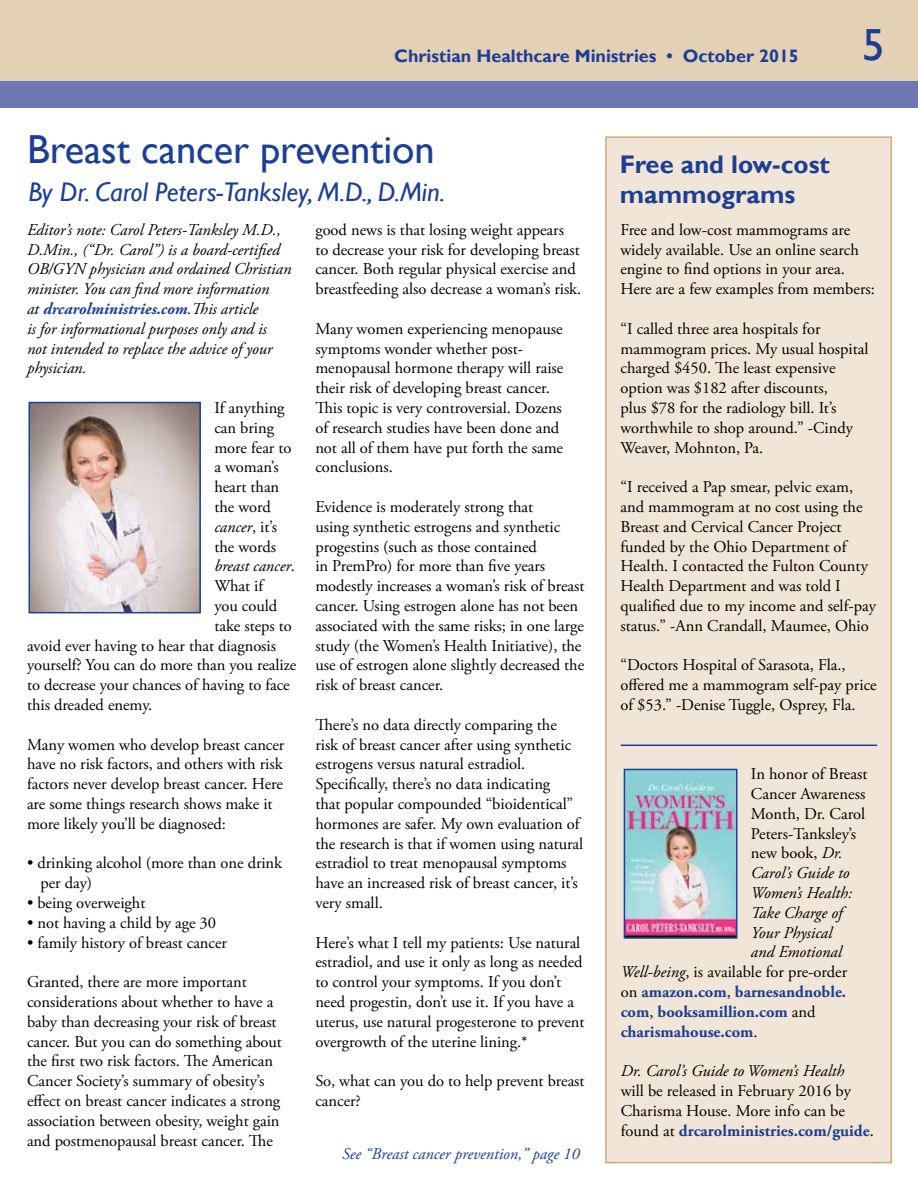
<style>
.page{position:relative;width:918px;height:1188px;background:#fff}
.page>*{position:absolute;margin:0;border:0;box-sizing:border-box;transform-origin:0 0}
.t1{font:45px "Gill Sans";color:#1c3e94}
.t2{font:40.5px "Gill Sans";letter-spacing:-.005em;color:#1c3e94}
.t3{font:italic 27px "Gill Sans";color:#1c3e94}
.t4{font:700 25.5px/30.6px "Gill Sans";color:#1c3e94}
.t5{font:700 18px "Gill Sans";color:#1c3e94}
.t6{font:16.5px/19.8px "Adobe Garamond Pro";letter-spacing:-.005em;color:#000}
.t7{font:italic 16.5px/19.8px "Adobe Garamond Pro";letter-spacing:-.005em;color:#000}
.t8{font:700 16.5px "Adobe Garamond Pro";color:#1c3e94}
.t9{font:italic 16.5px "Adobe Garamond Pro";color:#1c3e94}
.s1{font-weight:700;color:#1c3e94}
.s2{font-style:normal}
.s3{font-style:italic}
.s4{font-weight:400;color:#000}
</style>
<div class="page">
<div style="left:0;top:0;width:918px;height:81px;background:#e4d0b5"></div>
<div style="left:0;top:81px;width:918px;height:27px;background:#6f76b4"></div>
<div style="left:605px;top:136px;width:287px;height:1027px;background:#f0e5d6;border:2px solid #cfab7a"></div>
<img style="left:32px;top:405px;width:166px;height:205px">
<div style="left:29px;top:402px;width:172px;height:211px;border:2px solid #1c3e94"></div>
<img style="left:627px;top:772px;width:107px;height:164px">
<div style="left:624px;top:769px;width:113px;height:170px;border:2px solid #1c3e94"></div>
<hr style="left:621px;top:745px;width:256px;height:1px;background:#1c3e94">
<p class="t5" style="left:394px;top:45px;width:406px">Christian Healthcare Ministries • October 2015</p>
<h1 class="t1" style="left:862px;top:18px;width:24px">5</h1>
<h2 class="t2" style="left:27px;top:125px;width:409px">Breast cancer prevention</h2>
<h3 class="t3" style="left:29px;top:176px;width:418px">By Dr. Carol Peters-Tanksley, M.D., D.Min.</h3>
<p class="t7" style="left:27px;top:220px;width:266px">Editor’s note: Carol Peters-Tanksley M.D., D.Min., (“Dr. Carol”) is a board-certified OB/GYN physician and ordained Christian minister. You can find more information<br>at <span class="s1">drcarolministries.com</span>.This article<br>is for informational purposes only and is<br>not intended to replace the advice of your physician.</p>
<p class="t6" style="left:214px;top:398px;width:72px">If anything</p>
<p class="t6" style="left:214px;top:418px;width:61px">can bring</p>
<p class="t6" style="left:214px;top:438px;width:79px">more fear to</p>
<p class="t6" style="left:214px;top:458px;width:66px">a woman’s</p>
<p class="t6" style="left:214px;top:478px;width:66px">heart than</p>
<p class="t6" style="left:214px;top:497px;width:58px">the word</p>
<p class="t7" style="left:214px;top:517px;width:64px">cancer<span class="s2">, it’s</span></p>
<p class="t6" style="left:214px;top:537px;width:63px">the words</p>
<p class="t7" style="left:214px;top:557px;width:82px">breast cancer<span class="s2">.</span></p>
<p class="t6" style="left:214px;top:577px;width:50px">What if</p>
<p class="t6" style="left:214px;top:596px;width:64px">you could</p>
<p class="t6" style="left:214px;top:616px;width:79px">take steps to</p>
<p class="t6" style="left:27px;top:636px;width:251px">avoid ever having to hear that diagnosis</p>
<p class="t6" style="left:27px;top:656px;width:271px">yourself? You can do more than you realize</p>
<p class="t6" style="left:27px;top:676px;width:264px">to decrease your chances of having to face</p>
<p class="t6" style="left:27px;top:695px;width:127px">this dreaded enemy.</p>
<p class="t6" style="left:27px;top:735px;width:259px">Many women who develop breast cancer have no risk factors, and others with risk factors never develop breast cancer. Here are some things research shows make it more likely you’ll be diagnosed:</p>
<p class="t6" style="left:41px;top:854px;width:243px;text-indent:-13px">• drinking alcohol (more than one drink per day)</p>
<p class="t6" style="left:27px;top:893px;width:120px">• being overweight</p>
<p class="t6" style="left:27px;top:913px;width:191px">• not having a child by age 30</p>
<p class="t6" style="left:27px;top:933px;width:202px">• family history of breast cancer</p>
<p class="t6" style="left:27px;top:973px;width:256px">Granted, there are more important considerations about whether to have a baby than decreasing your risk of breast cancer. But you can do something about the first two risk factors. The American Cancer Society’s summary of obesity’s effect on breast cancer indicates a strong association between obesity, weight gain and postmenopausal breast cancer. The</p>
<p class="t6" style="left:315px;top:220px;width:267px">good news is that losing weight appears<br>to decrease your risk for developing breast cancer. Both regular physical exercise and breastfeeding also decrease a woman’s risk.</p>
<p class="t6" style="left:315px;top:319px;width:250px">Many women experiencing menopause symptoms wonder whether post&shy;menopausal hormone therapy will raise their risk of developing breast cancer.<br>This topic is very controversial. Dozens of research studies have been done and not all of them have put forth the same conclusions.</p>
<p class="t6" style="left:315px;top:497px;width:271px">Evidence is moderately strong that<br>using synthetic estrogens and synthetic progestins (such as those contained<br>in PremPro) for more than five years modestly increases a woman’s risk of breast cancer. Using estrogen alone has not been associated with the same risks; in one large study (the Women’s Health Initiative), the use of estrogen alone slightly decreased the risk of breast cancer.</p>
<p class="t6" style="left:315px;top:715px;width:269px">There’s no data directly comparing the risk of breast cancer after using synthetic estrogens versus natural estradiol.<br>Specifically, there’s no data indicating<br>that popular compounded “bioidentical” hormones are safer. My own evaluation of the research is that if women using natural estradiol to treat menopausal symptoms have an increased risk of breast cancer, it’s very small.</p>
<p class="t6" style="left:315px;top:933px;width:271px">Here’s what I tell my patients: Use natural estradiol, and use it only as long as needed to control your symptoms. If you don’t need progestin, don’t use it. If you have a uterus, use natural progesterone to prevent overgrowth of the uterine lining.*</p>
<p class="t6" style="left:315px;top:1072px;width:271px">So, what can you do to help prevent breast cancer?</p>
<p class="t9" style="left:342px;top:1144px;width:239px">See “Breast cancer prevention,” page 10</p>
<h3 class="t4" style="left:620px;top:150px;width:212px">Free and low-cost mammograms</h3>
<p class="t6" style="left:620px;top:220px;width:256px">Free and low-cost mammograms are widely available. Use an online search engine to find options in your area.<br>Here are a few examples from members:</p>
<p class="t6" style="left:620px;top:319px;width:250px">“I called three area hospitals for mammogram prices. My usual hospital charged $450. The least expensive option was $182 after discounts,<br>plus $78 for the radiology bill. It’s worthwhile to shop around.” -Cindy Weaver, Mohnton, Pa.</p>
<p class="t6" style="left:620px;top:478px;width:257px">“I received a Pap smear, pelvic exam, and mammogram at no cost using the Breast and Cervical Cancer Project funded by the Ohio Department of Health. I contacted the Fulton County Health Department and was told I qualified due to my income and self-pay status.” -Ann Crandall, Maumee, Ohio</p>
<p class="t6" style="left:620px;top:656px;width:258px">“Doctors Hospital of Sarasota, Fla., offered me a mammogram self-pay price of $53.” -Denise Tuggle, Osprey, Fla.</p>
<p class="t6" style="left:751px;top:765px;width:118px">In honor of Breast</p>
<p class="t6" style="left:751px;top:784px;width:116px">Cancer Awareness</p>
<p class="t6" style="left:751px;top:804px;width:116px">Month, Dr. Carol</p>
<p class="t6" style="left:751px;top:824px;width:107px">Peters-Tanksley’s</p>
<p class="t6" style="left:751px;top:844px;width:93px">new book, <span class="s3">Dr.</span></p>
<p class="t7" style="left:751px;top:864px;width:100px">Carol’s Guide to</p>
<p class="t7" style="left:751px;top:883px;width:103px">Women’s Health:</p>
<p class="t7" style="left:751px;top:903px;width:93px">Take Charge of</p>
<p class="t7" style="left:751px;top:923px;width:83px">Your Physical</p>
<p class="t7" style="left:751px;top:943px;width:92px">and Emotional</p>
<p class="t6" style="left:621px;top:963px;width:228px"><span class="s3">Well-being</span>, is available for pre-order</p>
<p class="t8" style="left:621px;top:982px;width:227px"><span class="s4">on</span> amazon.com<span class="s4">,</span> barnesandnoble.</p>
<p class="t8" style="left:621px;top:1002px;width:197px">com<span class="s4">,</span> booksamillion.com <span class="s4">and</span></p>
<p class="t8" style="left:621px;top:1022px;width:138px">charismahouse.com<span class="s4">.</span></p>
<p class="t7" style="left:621px;top:1062px;width:225px">Dr. Carol’s Guide to Women’s Health</p>
<p class="t6" style="left:621px;top:1081px;width:255px">will be released in February 2016 by<br>Charisma House. More info can be found at <span class="s1">drcarolministries.com/guide</span>.</p>
</div>
